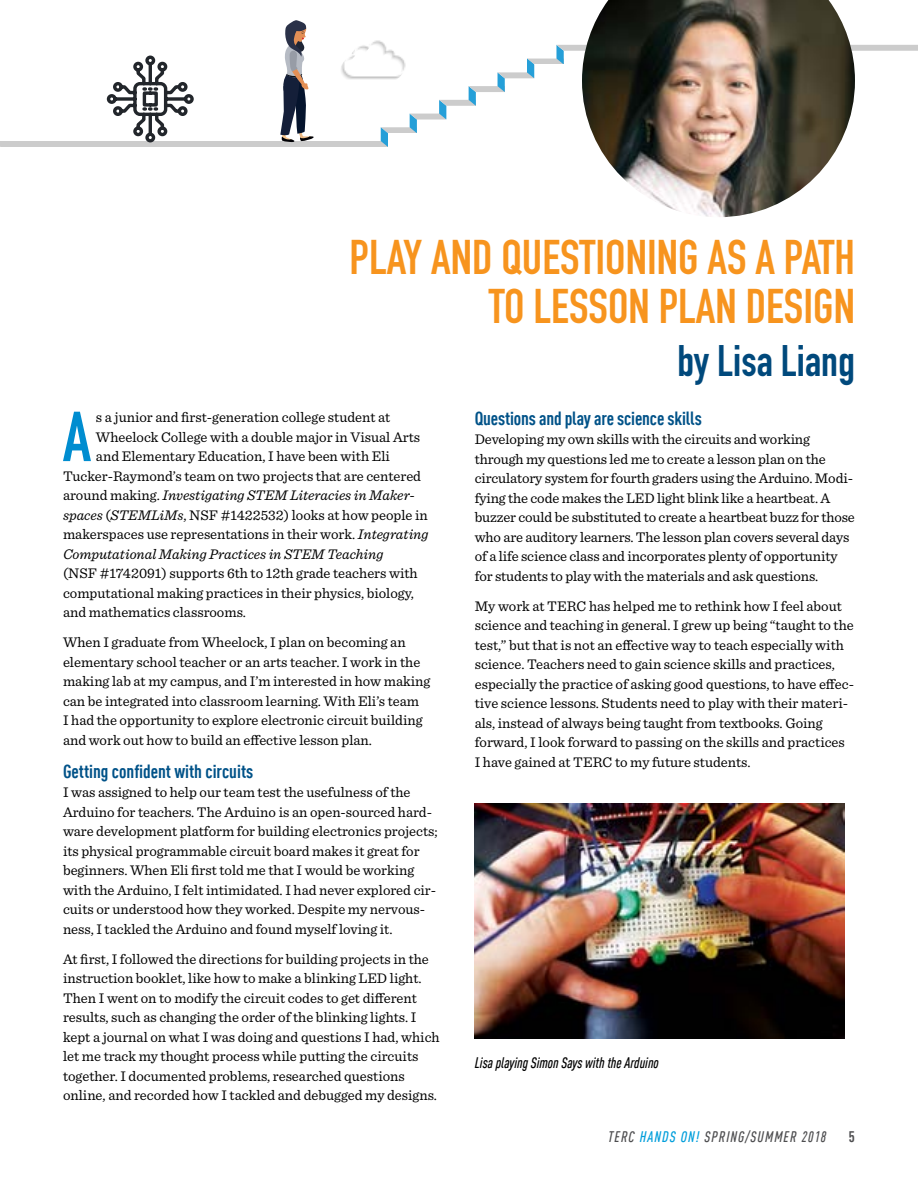
<style>
.page{position:relative;width:918px;height:1188px;background:#fff}
.page>*{position:absolute;margin:0;border:0;box-sizing:border-box;transform-origin:0 0}
.t1{font:700 69.45px "DIN Condensed";color:#008dd0}
.t2{font:700 48px/49.5px "DIN Condensed";color:#f7941e;text-align:right}
.t3{font:700 43.5px "DIN Condensed";color:#00497c}
.t4{font:700 condensed 18.75px "DIN Offc";letter-spacing:-.01em;color:#005288}
.t5{font:italic 500 condensed 15px "DIN Offc";color:#000}
.t6{font:italic 500 condensed 15px "DIN Offc";letter-spacing:.075em;color:#4d4d4f}
.t7{font:700 condensed 15px "DIN Offc";color:#4d4d4f}
.t8{font:14.7px/19.5px "Sentinel";color:#000}
.t9{font:italic 14.7px "Sentinel";color:#000}
.s1{font-style:normal}
.s2{font-style:italic}
.s3{color:#009edb}
</style>
<div class="page">
<div style="left:0;top:141px;width:407px;height:6px;background:#ccc"></div>
<img style="left:636px;top:189px;width:166px;height:28px">
<svg style="left:380px;top:0;width:538px;height:189px"></svg>
<img style="left:341px;top:40px;width:65px;height:40px">
<svg style="left:280px;top:20px;width:34px;height:123px"></svg>
<svg style="left:106px;top:55px;width:88px;height:88px"></svg>
<div style="left:388px;top:133px;width:40px;height:16px;background:#fff"></div>
<img style="left:475px;top:803px;width:369px;height:236px">
<h2 class="t2" style="left:349px;top:232px;width:507px">PLAY AND QUESTIONING AS A PATH<br>TO LESSON PLAN DESIGN</h2>
<h3 class="t3" style="left:677px;top:331px;width:179px">by Lisa Liang</h3>
<h1 class="t1" style="left:63px;top:390px;width:30px">A</h1>
<p class="t8" style="left:96px;top:407px;width:296px">s a junior and first-generation college student at</p>
<p class="t8" style="left:96px;top:426px;width:326px">Wheelock College with a double major in Visual Arts</p>
<p class="t8" style="left:96px;top:446px;width:295px">and Elementary Education, I have been with Eli</p>
<p class="t8" style="left:63px;top:465px;width:360px">Tucker-Raymond’s team on two projects that are centered</p>
<p class="t9" style="left:63px;top:484px;width:353px"><span class="s1">around making.</span> Investigating STEM Literacies in Maker-</p>
<p class="t8" style="left:63px;top:504px;width:366px"><span class="s2">spaces</span> (<span class="s2">STEMLiMs</span>, NSF #1422532) looks at how people in</p>
<p class="t8" style="left:63px;top:523px;width:367px">makerspaces use representations in their work. <span class="s2">Integrating</span></p>
<p class="t9" style="left:63px;top:543px;width:322px">Computational Making Practices in STEM Teaching</p>
<p class="t8" style="left:63px;top:562px;width:356px">(NSF #1742091) supports 6th to 12th grade teachers with computational making practices in their physics, biology, and mathematics classrooms.</p>
<p class="t8" style="left:63px;top:631px;width:369px">When I graduate from Wheelock, I plan on becoming an elementary school teacher or an arts teacher. I work in the making lab at my campus, and I’m interested in how making can be integrated into classroom learning. With Eli’s team<br>I had the opportunity to explore electronic circuit building and work out how to build an effective lesson plan.</p>
<p class="t4" style="left:63px;top:760px;width:192px">Getting confident with circuits</p>
<p class="t8" style="left:63px;top:782px;width:376px">I was assigned to help our team test the usefulness of the Arduino for teachers. The Arduino is an open-sourced hard&shy;ware development platform for building electronics projects; its physical programmable circuit board makes it great for beginners. When Eli first told me that I would be working with the Arduino, I felt intimidated. I had never explored cir&shy;cuits or understood how they worked. Despite my nervous&shy;ness, I tackled the Arduino and found myself loving it.</p>
<p class="t8" style="left:63px;top:948px;width:378px">At first, I followed the directions for building projects in the instruction booklet, like how to make a blinking LED light.<br>Then I went on to modify the circuit codes to get different results, such as changing the order of the blinking lights. I kept a journal on what I was doing and questions I had, which let me track my thought process while putting the circuits together. I documented problems, researched questions online, and recorded how I tackled and debugged my designs.</p>
<p class="t4" style="left:475px;top:407px;width:229px">Questions and play are science skills</p>
<p class="t8" style="left:475px;top:429px;width:382px">Developing my own skills with the circuits and working through my questions led me to create a lesson plan on the circulatory system for fourth graders using the Arduino. Modi&shy;fying the code makes the LED light blink like a heartbeat. A buzzer could be substituted to create a heartbeat buzz for those who are auditory learners. The lesson plan covers several days of a life science class and incorporates plenty of opportunity for students to play with the materials and ask questions.</p>
<p class="t8" style="left:475px;top:595px;width:381px">My work at TERC has helped me to rethink how I feel about science and teaching in general. I grew up being “taught to the test,” but that is not an effective way to teach especially with science. Teachers need to gain science skills and practices, especially the practice of asking good questions, to have effec&shy;tive science lessons. Students need to play with their materi&shy;als, instead of always being taught from textbooks. Going forward, I look forward to passing on the skills and practices I have gained at TERC to my future students.</p>
<p class="t5" style="left:475px;top:1054px;width:186px">Lisa playing Simon Says with the Arduino</p>
<p class="t6" style="left:608px;top:1128px;width:219px">TERC <span class="s3">HANDS ON!</span> SPRING/SUMMER 2018</p>
<p class="t7" style="left:849px;top:1128px;width:8px">5</p>
</div>
